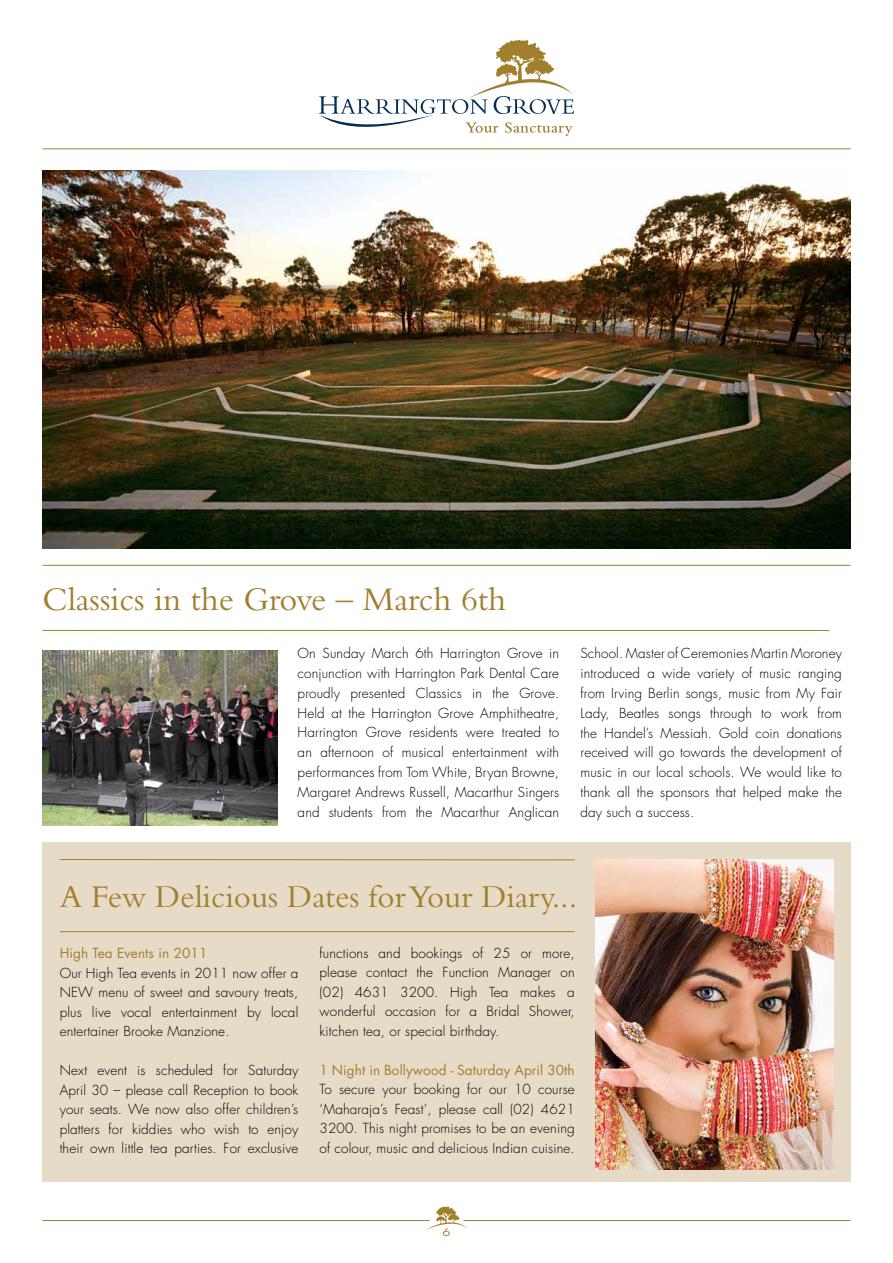
<style>
.page{position:relative;width:893px;height:1263px;background:#fff}
.page>*{position:absolute;margin:0;border:0;box-sizing:border-box;transform-origin:0 0}
.t1{font:34.5px "Bembo";color:#a27f2d}
.t2{font:33px "Bembo";color:#a27f2d}
.t3{font:300 13.5px/20px "Futura";letter-spacing:.01em;color:#000;text-align:justify}
.t4{font:13.5px "Futura";letter-spacing:.01em;color:#a27f2d}
.t5{font:10.5px "Futura";color:#a27f2d;scale:1.25 1}
</style>
<div class="page">
<svg style="left:426px;top:1206px;width:41px;height:24px"></svg>
<hr style="left:43px;top:1220px;width:386px;height:1px;background:#a27f2d">
<hr style="left:463px;top:1220px;width:387px;height:1px;background:#a27f2d">
<hr style="left:43px;top:148px;width:807px;height:1px;background:#a27f2d">
<svg style="left:319px;top:39px;width:255px;height:98px"></svg>
<img style="left:43px;top:170px;width:807px;height:379px">
<hr style="left:43px;top:630px;width:786px;height:1px;background:#a27f2d">
<hr style="left:43px;top:565px;width:807px;height:1px;background:#a27f2d">
<img style="left:43px;top:651px;width:235px;height:174px">
<div style="left:43px;top:842px;width:808px;height:340px;background:#e5dbc6"></div>
<hr style="left:60px;top:859px;width:515px;height:1px;background:#a27f2d">
<hr style="left:60px;top:931px;width:515px;height:1px;background:#a27f2d">
<img style="left:595px;top:859px;width:238px;height:310px">
<h1 class="t1" style="left:43px;top:579px;width:465px">Classics in the Grove – March 6th</h1>
<p class="t3" style="left:298px;top:643px;width:263px">On Sunday March 6th Harrington Grove in conjunction with Harrington Park Dental Care proudly presented Classics in the Grove.<br>Held at the Harrington Grove Amphitheatre, Harrington Grove residents were treated to an afternoon of musical entertainment with performances from Tom White, Bryan Browne, Margaret Andrews Russell, Macarthur Singers and students from the Macarthur Anglican</p>
<p class="t3" style="left:580px;top:643px;width:263px">School. Master of Ceremonies Martin Moroney introduced a wide variety of music ranging from Irving Berlin songs, music from My Fair Lady, Beatles songs through to work from the Handel’s Messiah. Gold coin donations received will go towards the development of music in our local schools. We would like to thank all the sponsors that helped make the day such a success.</p>
<h2 class="t2" style="left:60px;top:877px;width:519px">A Few Delicious Dates for Your Diary...</h2>
<p class="t4" style="left:60px;top:944px;width:149px">High Tea Events in 2011</p>
<p class="t3" style="left:60px;top:963px;width:240px;line-height:19.5px">Our High Tea events in 2011 now offer a NEW menu of sweet and savoury treats, plus live vocal entertainment by local entertainer Brooke Manzione.</p>
<p class="t3" style="left:60px;top:1061px;width:240px;line-height:19.5px">Next event is scheduled for Saturday April 30 – please call Reception to book your seats. We now also offer children’s platters for kiddies who wish to enjoy their own little tea parties. For exclusive</p>
<p class="t3" style="left:320px;top:943px;width:257px;line-height:19.5px">functions and bookings of 25 or more, please contact the Function Manager on (02) 4631 3200. High Tea makes a wonderful occasion for a Bridal Shower, kitchen tea, or special birthday.</p>
<p class="t4" style="left:320px;top:1061px;width:257px">1 Night in Bollywood - Saturday April 30th</p>
<p class="t3" style="left:320px;top:1080px;width:257px;line-height:19.5px">To secure your booking for our 10 course ‘Maharaja’s Feast’, please call (02) 4621<br>3200. This night promises to be an evening of colour, music and delicious Indian cuisine.</p>
<p class="t5" style="left:442px;top:1225px;width:8px">6</p>
</div>
